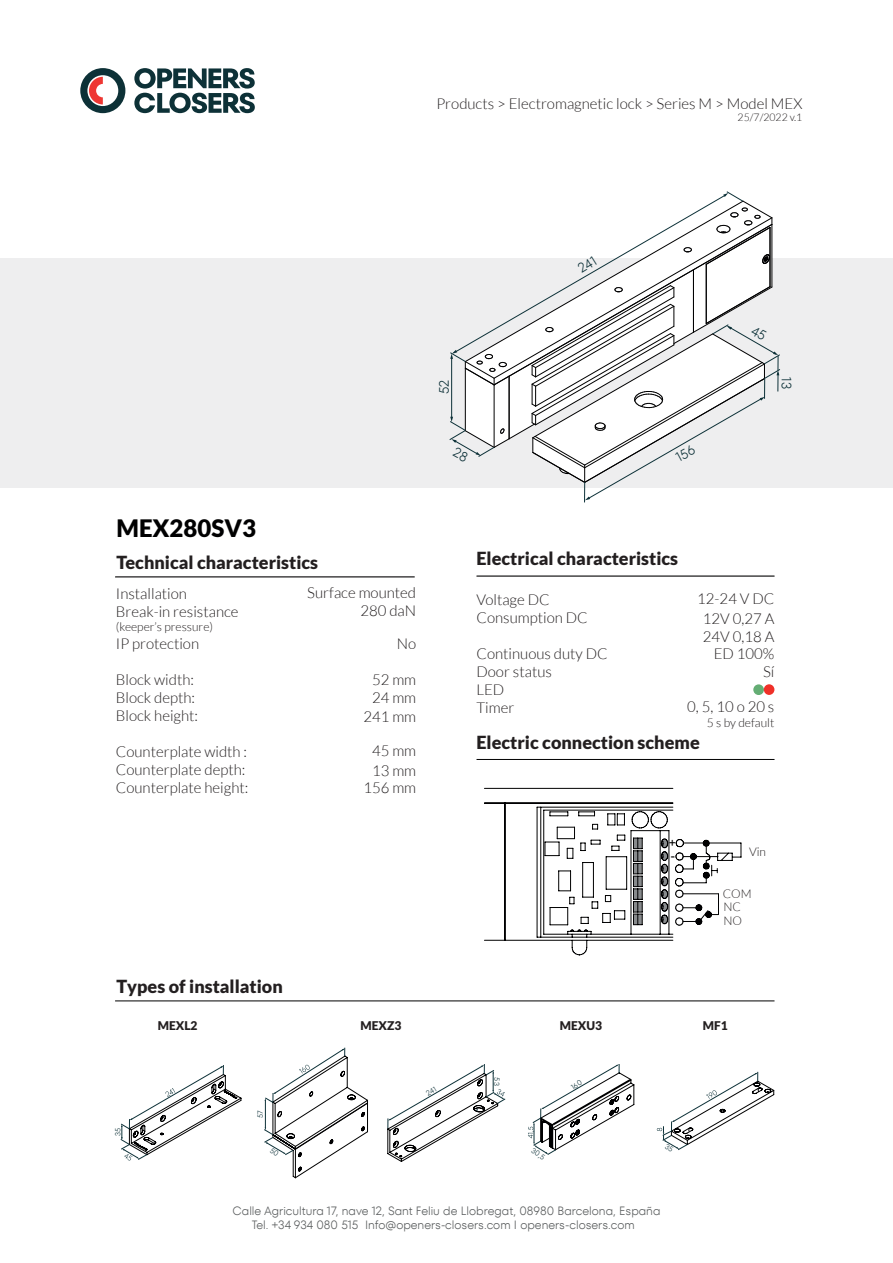
<style>
.page{position:relative;width:893px;height:1263px;background:#fff}
.page>*{position:absolute;margin:0;border:0;box-sizing:border-box;transform-origin:0 0}
.t1{font:900 24px "Lato";color:#000001}
.t2{font:900 18px "Lato";color:#231f20}
.t3{font:300 15px/18px "Lato";color:#231f20}
.t4{font:300 13.5px "TT Fors";color:#0d3138}
.t5{font:12.3px/12.5px "Arial";color:#000001}
.t6{font:300 12px/14.4px "TT Fors";color:#575a5b;text-align:center}
.t7{font:300 12px/13.6px "Lato";color:#231f20}
.t8{font:900 12px "Lato";color:#231f20}
.t9{font:300 10.5px "Lato";color:#231f20}
.t10{font:300 7.35px "TT Fors";color:#0d3138}
</style>
<div class="page">
<div style="left:0;top:258px;width:893px;height:229px;background:#eeeeef"></div>
<hr style="left:115px;top:577px;width:300px;height:1px;background:#000001">
<hr style="left:476px;top:576px;width:298px;height:1px;background:#000001">
<hr style="left:476px;top:759px;width:298px;height:1px;background:#000001">
<hr style="left:115px;top:1000px;width:659px;height:1px;background:#000001">
<svg style="left:80px;top:68px;width:45px;height:45px"></svg>
<svg style="left:134px;top:68px;width:121px;height:45px"></svg>
<svg style="left:120px;top:1065px;width:121px;height:95px"></svg>
<div style="left:753px;top:684px;width:11px;height:11px;background:#64ad74;border-radius:50%"></div>
<div style="left:764px;top:684px;width:10px;height:11px;background:#ef3028;border-radius:50%"></div>
<svg style="left:484px;top:788px;width:257px;height:167px"></svg>
<svg style="left:264px;top:1048px;width:104px;height:130px"></svg>
<svg style="left:387px;top:1064px;width:119px;height:98px"></svg>
<svg style="left:528px;top:1064px;width:106px;height:91px"></svg>
<svg style="left:657px;top:1072px;width:117px;height:78px"></svg>
<svg style="left:449px;top:191px;width:331px;height:311px"></svg>
<p class="t3" style="left:436px;top:94px;width:367px">Products &gt; Electromagnetic lock &gt; Series M &gt; Model MEX</p>
<p class="t9" style="left:738px;top:112px;width:66px">25/7/2022 v.1</p>
<p class="t4" style="left:436px;top:394px;width:16px;rotate:-90deg">52</p>
<p class="t4" style="left:794px;top:377px;width:13px;rotate:90deg">13</p>
<h1 class="t1" style="left:116px;top:514px;width:141px">MEX280SV3</h1>
<p class="t2" style="left:116px;top:552px;width:203px">Technical characteristics</p>
<p class="t3" style="left:116px;top:585px;width:124px">Installation<br>Break-in resistance</p>
<p class="t7" style="left:116px;top:620px;width:99px">(keeper’s pressure)</p>
<p class="t3" style="left:116px;top:635px;width:85px">IP protection</p>
<p class="t3" style="left:116px;top:671px;width:84px">Block width:<br>Block depth:<br>Block height:</p>
<p class="t3" style="left:116px;top:743px;width:134px">Counterplate width :<br>Counterplate depth:<br>Counterplate height:</p>
<p class="t3" style="left:307px;top:584px;width:110px">Surface mounted</p>
<p class="t3" style="left:360px;top:602px;width:57px">280 daN</p>
<p class="t3" style="left:397px;top:635px;width:21px">No</p>
<p class="t3" style="left:363px;top:670px;width:54px;line-height:18.5px;text-align:center">52 mm<br>24 mm<br>241 mm</p>
<p class="t3" style="left:372px;top:741px;width:46px;line-height:19.6px">45 mm<br>13 mm</p>
<p class="t3" style="left:363px;top:779px;width:54px">156 mm</p>
<p class="t2" style="left:116px;top:976px;width:168px">Types of installation</p>
<p class="t2" style="left:476px;top:548px;width:203px">Electrical characteristics</p>
<p class="t3" style="left:476px;top:590px;width:113px">Voltage DC<br>Consumption DC</p>
<p class="t3" style="left:476px;top:644px;width:133px">Continuous duty DC<br>Door status<br>LED<br>Timer</p>
<p class="t2" style="left:476px;top:731px;width:225px">Electric connection scheme</p>
<p class="t3" style="left:697px;top:589px;width:79px;line-height:19.6px;text-align:center">12-24 V DC<br>12V 0,27 A</p>
<p class="t3" style="left:703px;top:627px;width:73px">24V 0,18 A</p>
<p class="t3" style="left:763px;top:663px;width:13px">Sí</p>
<p class="t3" style="left:714px;top:644px;width:62px">ED 100%</p>
<p class="t3" style="left:687px;top:698px;width:89px">0, 5, 10 o 20 s</p>
<p class="t7" style="left:707px;top:715px;width:69px">5 s by default</p>
<p class="t5" style="left:669px;top:837px;width:9px">+ -</p>
<p class="t7" style="left:749px;top:845px;width:19px">Vin</p>
<p class="t7" style="left:723px;top:887px;width:30px">COM</p>
<p class="t7" style="left:723px;top:900px;width:20px">NC<br>NO</p>
<p class="t8" style="left:158px;top:1018px;width:41px">MEXL2</p>
<p class="t8" style="left:360px;top:1018px;width:42px">MEXZ3</p>
<p class="t8" style="left:560px;top:1018px;width:44px">MEXU3</p>
<p class="t8" style="left:703px;top:1018px;width:26px">MF1</p>
<p class="t10" style="left:114px;top:1136px;width:9px;rotate:-90deg">53</p>
<p class="t10" style="left:256px;top:1118px;width:9px;rotate:-90deg">75</p>
<p class="t10" style="left:535px;top:1146px;width:16px;rotate:32deg">30,5</p>
<p class="t6" style="left:233px;top:1203px;width:429px">Calle Agricultura 17, nave 12, Sant Feliu de Llobregat, 08980 Barcelona, España<br>Tel. +34 934 080 515 Info@openers-closers.com I openers-closers.com</p>
</div>
